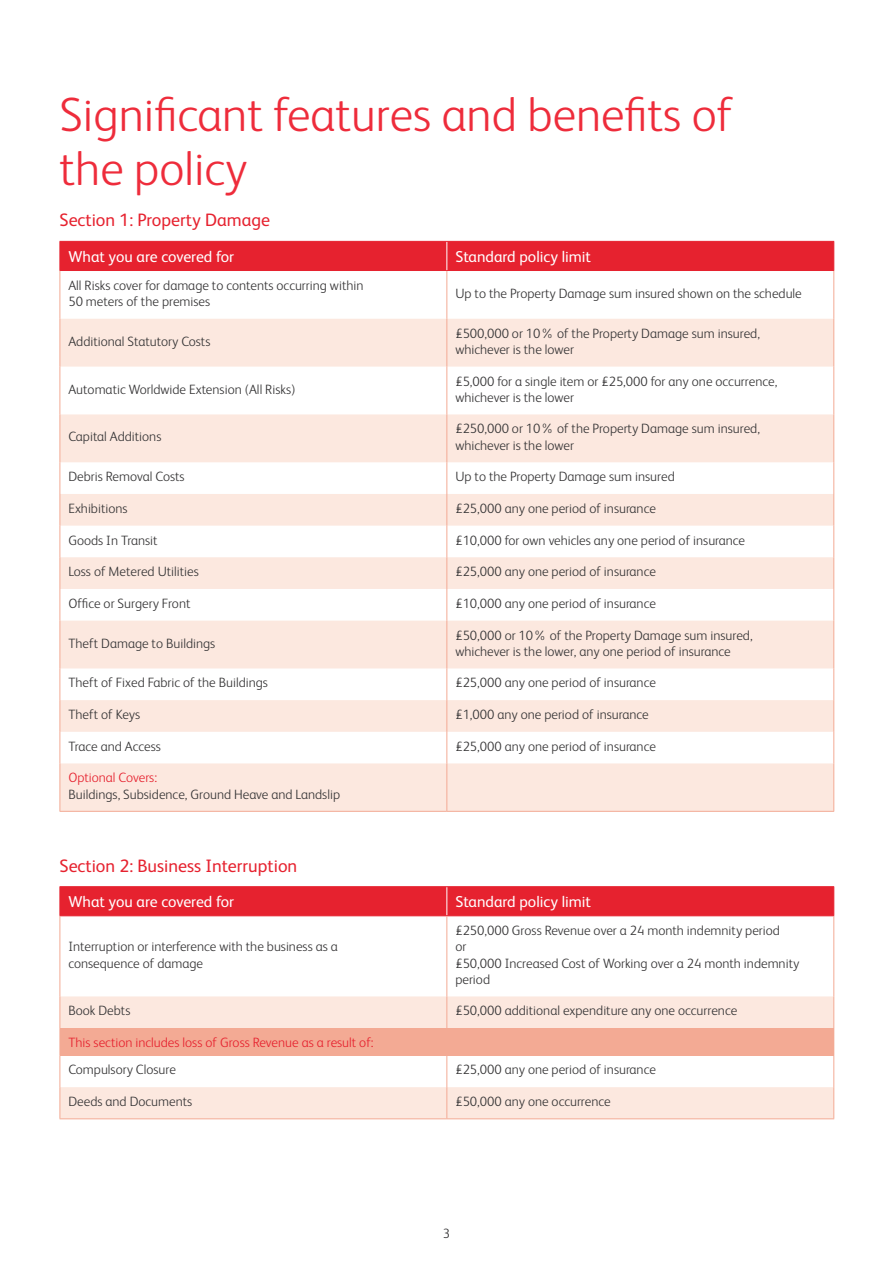
<style>
.page{position:relative;width:893px;height:1263px;background:#fff}
.page>*{position:absolute;margin:0;border:0;box-sizing:border-box;transform-origin:0 0}
.t1{font:300 48px/54px "FS Albert";color:#ee2c3b}
.t2{font:18px "FS Albert";color:#e6222f}
.t3{font:15.75px "FS Albert";color:#fff}
.t4{font:300 13.5px/16.2px "FS Albert";color:#363536}
.t5{font:300 13.5px "FS Albert";color:#e6222f}
</style>
<div class="page">
<svg style="left:61px;top:319px;width:772px;height:492px;fill:#fce8df"></svg>
<hr style="left:60px;top:270px;width:387px;height:1px;background:#e6222f">
<div style="left:60px;top:241px;width:774px;height:29px;background:#e6222f"></div>
<hr style="left:447px;top:270px;width:387px;height:1px;background:#e6222f">
<hr style="left:60px;top:271px;width:1px;height:48px;background:#f3aa94">
<hr style="left:446px;top:271px;width:1px;height:48px;background:#f3aa94">
<hr style="left:833px;top:271px;width:1px;height:48px;background:#f3aa94">
<hr style="left:60px;top:319px;width:1px;height:48px;background:#f3aa94">
<hr style="left:446px;top:319px;width:1px;height:48px;background:#f3aa94">
<hr style="left:833px;top:319px;width:1px;height:48px;background:#f3aa94">
<hr style="left:60px;top:367px;width:1px;height:47px;background:#f3aa94">
<hr style="left:446px;top:367px;width:1px;height:47px;background:#f3aa94">
<hr style="left:833px;top:367px;width:1px;height:47px;background:#f3aa94">
<hr style="left:60px;top:414px;width:1px;height:48px;background:#f3aa94">
<hr style="left:446px;top:414px;width:1px;height:48px;background:#f3aa94">
<hr style="left:833px;top:414px;width:1px;height:48px;background:#f3aa94">
<hr style="left:60px;top:462px;width:1px;height:32px;background:#f3aa94">
<hr style="left:446px;top:462px;width:1px;height:32px;background:#f3aa94">
<hr style="left:833px;top:462px;width:1px;height:32px;background:#f3aa94">
<hr style="left:60px;top:494px;width:1px;height:32px;background:#f3aa94">
<hr style="left:446px;top:494px;width:1px;height:32px;background:#f3aa94">
<hr style="left:833px;top:494px;width:1px;height:32px;background:#f3aa94">
<hr style="left:60px;top:526px;width:1px;height:31px;background:#f3aa94">
<hr style="left:446px;top:526px;width:1px;height:31px;background:#f3aa94">
<hr style="left:833px;top:526px;width:1px;height:31px;background:#f3aa94">
<hr style="left:60px;top:557px;width:1px;height:32px;background:#f3aa94">
<hr style="left:446px;top:557px;width:1px;height:32px;background:#f3aa94">
<hr style="left:833px;top:557px;width:1px;height:32px;background:#f3aa94">
<hr style="left:60px;top:589px;width:1px;height:32px;background:#f3aa94">
<hr style="left:446px;top:589px;width:1px;height:32px;background:#f3aa94">
<hr style="left:833px;top:589px;width:1px;height:32px;background:#f3aa94">
<hr style="left:60px;top:621px;width:1px;height:47px;background:#f3aa94">
<hr style="left:446px;top:621px;width:1px;height:47px;background:#f3aa94">
<hr style="left:833px;top:621px;width:1px;height:47px;background:#f3aa94">
<hr style="left:60px;top:668px;width:1px;height:32px;background:#f3aa94">
<hr style="left:446px;top:668px;width:1px;height:32px;background:#f3aa94">
<hr style="left:833px;top:668px;width:1px;height:32px;background:#f3aa94">
<hr style="left:60px;top:700px;width:1px;height:32px;background:#f3aa94">
<hr style="left:446px;top:700px;width:1px;height:32px;background:#f3aa94">
<hr style="left:833px;top:700px;width:1px;height:32px;background:#f3aa94">
<hr style="left:60px;top:732px;width:1px;height:31px;background:#f3aa94">
<hr style="left:446px;top:732px;width:1px;height:31px;background:#f3aa94">
<hr style="left:833px;top:732px;width:1px;height:31px;background:#f3aa94">
<hr style="left:60px;top:763px;width:1px;height:48px;background:#f3aa94">
<hr style="left:60px;top:811px;width:387px;height:1px;background:#f3aa94">
<hr style="left:446px;top:763px;width:1px;height:48px;background:#f3aa94">
<hr style="left:833px;top:763px;width:1px;height:48px;background:#f3aa94">
<hr style="left:447px;top:811px;width:387px;height:1px;background:#f3aa94">
<svg style="left:61px;top:996px;width:772px;height:122px;fill:#fce8df"></svg>
<div style="left:60px;top:1028px;width:774px;height:27px;background:#f3aa94"></div>
<hr style="left:60px;top:886px;width:387px;height:1px;background:#e6222f">
<hr style="left:447px;top:886px;width:387px;height:1px;background:#e6222f">
<div style="left:60px;top:887px;width:774px;height:29px;background:#e6222f"></div>
<hr style="left:447px;top:915px;width:387px;height:1px;background:#e6222f">
<hr style="left:60px;top:916px;width:1px;height:80px;background:#f3aa94">
<hr style="left:446px;top:916px;width:1px;height:80px;background:#f3aa94">
<hr style="left:833px;top:916px;width:1px;height:80px;background:#f3aa94">
<hr style="left:60px;top:996px;width:1px;height:32px;background:#f3aa94">
<hr style="left:446px;top:996px;width:1px;height:32px;background:#f3aa94">
<hr style="left:833px;top:996px;width:1px;height:32px;background:#f3aa94">
<hr style="left:60px;top:1055px;width:1px;height:32px;background:#f3aa94">
<hr style="left:446px;top:1055px;width:1px;height:32px;background:#f3aa94">
<hr style="left:833px;top:1055px;width:1px;height:32px;background:#f3aa94">
<hr style="left:60px;top:1087px;width:1px;height:31px;background:#f3aa94">
<hr style="left:446px;top:1087px;width:1px;height:31px;background:#f3aa94">
<hr style="left:833px;top:1087px;width:1px;height:31px;background:#f3aa94">
<hr style="left:60px;top:1118px;width:387px;height:1px;background:#f3aa94">
<hr style="left:447px;top:1118px;width:387px;height:1px;background:#f3aa94">
<p class="t1" style="left:60px;top:85px;width:675px">Significant features and benefits of the policy</p>
<p class="t2" style="left:60px;top:208px;width:212px">Section 1: Property Damage</p>
<p class="t3" style="left:68px;top:246px;width:167px">What you are covered for</p>
<p class="t3" style="left:455px;top:246px;width:137px">Standard policy limit</p>
<p class="t4" style="left:68px;top:276px;width:297px">All Risks cover for damage to contents occurring within<br>50 meters of the premises</p>
<p class="t4" style="left:455px;top:284px;width:348px">Up to the Property Damage sum insured shown on the schedule</p>
<p class="t4" style="left:68px;top:332px;width:144px">Additional Statutory Costs</p>
<p class="t4" style="left:455px;top:324px;width:306px">£500,000 or 10% of the Property Damage sum insured, whichever is the lower</p>
<p class="t4" style="left:68px;top:380px;width:229px">Automatic Worldwide Extension (All Risks)</p>
<p class="t4" style="left:455px;top:372px;width:323px">£5,000 for a single item or £25,000 for any one occurrence,</p>
<p class="t4" style="left:455px;top:388px;width:120px">whichever is the lower</p>
<p class="t4" style="left:68px;top:428px;width:95px">Capital Additions</p>
<p class="t4" style="left:455px;top:420px;width:306px">£250,000 or 10% of the Property Damage sum insured,</p>
<p class="t4" style="left:455px;top:436px;width:120px">whichever is the lower</p>
<p class="t4" style="left:68px;top:468px;width:118px">Debris Removal Costs</p>
<p class="t4" style="left:455px;top:468px;width:221px">Up to the Property Damage sum insured</p>
<p class="t4" style="left:68px;top:499px;width:61px">Exhibitions</p>
<p class="t4" style="left:455px;top:499px;width:202px">£25,000 any one period of insurance</p>
<p class="t4" style="left:68px;top:531px;width:91px">Goods In Transit</p>
<p class="t4" style="left:455px;top:531px;width:291px">£10,000 for own vehicles any one period of insurance</p>
<p class="t4" style="left:68px;top:563px;width:132px">Loss of Metered Utilities</p>
<p class="t4" style="left:455px;top:563px;width:202px">£25,000 any one period of insurance</p>
<p class="t4" style="left:68px;top:594px;width:124px">Office or Surgery Front</p>
<p class="t4" style="left:455px;top:594px;width:202px">£10,000 any one period of insurance</p>
<p class="t4" style="left:68px;top:634px;width:148px">Theft Damage to Buildings</p>
<p class="t4" style="left:455px;top:626px;width:299px">£50,000 or 10% of the Property Damage sum insured, whichever is the lower, any one period of insurance</p>
<p class="t4" style="left:68px;top:674px;width:201px">Theft of Fixed Fabric of the Buildings</p>
<p class="t4" style="left:455px;top:674px;width:202px">£25,000 any one period of insurance</p>
<p class="t4" style="left:68px;top:706px;width:73px">Theft of Keys</p>
<p class="t4" style="left:455px;top:706px;width:195px">£1,000 any one period of insurance</p>
<p class="t4" style="left:68px;top:737px;width:94px">Trace and Access</p>
<p class="t4" style="left:455px;top:737px;width:202px">£25,000 any one period of insurance</p>
<p class="t5" style="left:68px;top:769px;width:90px">Optional Covers:</p>
<p class="t4" style="left:68px;top:785px;width:273px">Buildings, Subsidence, Ground Heave and Landslip</p>
<p class="t2" style="left:60px;top:854px;width:239px">Section 2: Business Interruption</p>
<p class="t3" style="left:68px;top:891px;width:167px">What you are covered for</p>
<p class="t3" style="left:455px;top:891px;width:137px">Standard policy limit</p>
<p class="t4" style="left:68px;top:938px;width:271px">Interruption or interference with the business as a consequence of damage</p>
<p class="t4" style="left:455px;top:922px;width:326px">£250,000 Gross Revenue over a 24 month indemnity period</p>
<p class="t4" style="left:455px;top:938px;width:13px">or</p>
<p class="t4" style="left:455px;top:954px;width:345px">£50,000 Increased Cost of Working over a 24 month indemnity period</p>
<p class="t4" style="left:68px;top:1002px;width:64px">Book Debts</p>
<p class="t4" style="left:455px;top:1002px;width:283px">£50,000 additional expenditure any one occurrence</p>
<p class="t5" style="left:68px;top:1033px;width:307px">This section includes loss of Gross Revenue as a result of:</p>
<p class="t4" style="left:68px;top:1061px;width:109px">Compulsory Closure</p>
<p class="t4" style="left:455px;top:1061px;width:202px">£25,000 any one period of insurance</p>
<p class="t4" style="left:68px;top:1093px;width:125px">Deeds and Documents</p>
<p class="t4" style="left:455px;top:1093px;width:157px">£50,000 any one occurrence</p>
<p class="t4" style="left:443px;top:1225px;width:9px">3</p>
</div>
